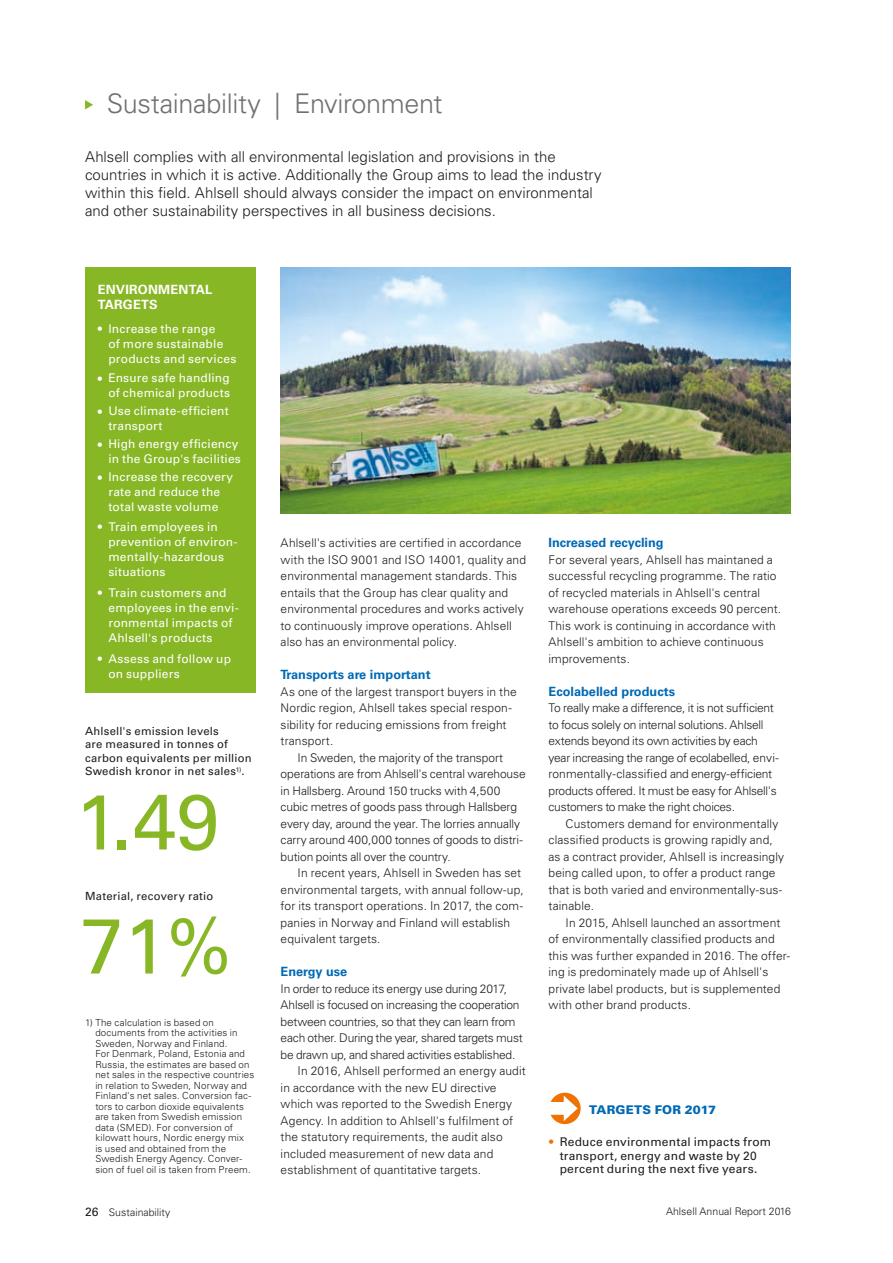
<style>
.page{position:relative;width:893px;height:1263px;background:#fff}
.page>*{position:absolute;margin:0;border:0;box-sizing:border-box;transform-origin:0 0}
.t1{font:78px/124.1px "Univers LT Std";color:#88b726}
.t2{font:300 27px "Univers LT Std";letter-spacing:-.01em;color:#70706f}
.t3{font:300 15px/18px "Univers LT Std";color:#1d1d1b}
.t4{font:700 12.75px "Univers LT Std";color:#0069b4}
.t5{font:700 12.75px/15px "Univers LT Std";letter-spacing:.015em;color:#fff}
.t6{font:300 12px/16.5px "Univers LT Std";letter-spacing:.005em;color:#1d1d1b}
.t7{font:300 12px/16.5px "Univers LT Std";letter-spacing:-.02em;color:#1d1d1b}
.t8{font:12px/15px "Univers LT Std";letter-spacing:.015em;color:#fff}
.t9{font:12px/13.5px "Univers LT Std";letter-spacing:.02em;color:#1d1d1b;text-align:center}
.t10{font:300 12px "Univers LT Std";letter-spacing:-.025em;color:#1d1d1b}
.t11{font:900 12px "Univers LT Std";letter-spacing:.015em;color:#0069b4}
.t12{font:11.25px/13.5px "Univers LT Std";letter-spacing:.02em;color:#1d1d1b}
.t13{font:300 10.5px "Univers LT Std";color:#1d1d1b}
.t14{font:300 9.75px/10.5px "Univers LT Std";letter-spacing:.015em;color:#1d1d1b}
.s1{color:#ee7303}
.s2{font-weight:400;font-size:12px}
</style>
<div class="page">
<svg style="left:85px;top:100px;width:8px;height:9px"></svg>
<div style="left:85px;top:267px;width:170px;height:425px;background:#88b726"></div>
<svg style="left:549px;top:1093px;width:32px;height:31px"></svg>
<svg style="left:549px;top:1095px;width:29px;height:26px"></svg>
<img style="left:281px;top:267px;width:510px;height:246px">
<h2 class="t2" style="left:107px;top:87px;width:337px">Sustainability | Environment</h2>
<p class="t3" style="left:85px;top:148px;width:518px">Ahlsell complies with all environmental legislation and provisions in the countries in which it is active. Additionally the Group aims to lead the industry within this field. Ahlsell should always consider the impact on environmental and other sustainability perspectives in all business decisions.</p>
<p class="t5" style="left:98px;top:282px;width:116px">ENVIRONMENTAL<br>TARGETS</p>
<p class="t8" style="left:108px;top:321px;width:129px;text-indent:-11px">• Increase the range<br>of more sustainable products and services</p>
<p class="t8" style="left:98px;top:370px;width:134px;text-align:right">• Ensure safe handling of chemical products</p>
<p class="t8" style="left:108px;top:403px;width:122px;text-indent:-11px">• Use climate-efficient transport</p>
<p class="t8" style="left:98px;top:436px;width:145px;text-align:right">• High energy efficiency in the Group's facilities</p>
<p class="t8" style="left:98px;top:469px;width:137px;text-align:center">• Increase the recovery rate and reduce the total waste volume</p>
<p class="t8" style="left:108px;top:519px;width:131px;text-indent:-11px">• Train employees in prevention of environ&shy;mentally-hazardous situations</p>
<p class="t8" style="left:108px;top:585px;width:132px;text-indent:-11px">• Train customers and employees in the envi&shy;ronmental impacts of<br>Ahlsell's products</p>
<p class="t8" style="left:108px;top:651px;width:124px;text-indent:-11px">• Assess and follow up on suppliers</p>
<p class="t12" style="left:85px;top:724px;width:168px">Ahlsell's emission levels<br>are measured in tonnes of carbon equivalents per million<br>Swedish kronor in net sales<sup>1)</sup>.</p>
<h1 class="t1" style="left:75px;top:760px;width:157px">1.49<br>71%</h1>
<p class="t12" style="left:85px;top:889px;width:130px">Material, recovery ratio</p>
<p class="t14" style="left:95px;top:1017px;width:161px;text-indent:-10px">1) The calculation is based on documents from the activities in<br>Sweden, Norway and Finland.<br>For Denmark, Poland, Estonia and<br>Russia, the estimates are based on net sales in the respective countries in relation to Sweden, Norway and<br>Finland's net sales. Conversion fac&shy;tors to carbon dioxide equivalents are taken from Swedish emission data (SMED). For conversion of kilowatt hours, Nordic energy mix<br>is used and obtained from the<br>Swedish Energy Agency. Conver&shy;sion of fuel oil is taken from Preem.</p>
<p class="t6" style="left:281px;top:535px;width:247px">Ahlsell's activities are certified in accordance with the ISO 9001 and ISO 14001, quality and environmental management standards. This entails that the Group has clear quality and environmental procedures and works actively to continuously improve operations. Ahlsell also has an environmental policy.</p>
<p class="t4" style="left:281px;top:667px;width:151px">Transports are important</p>
<p class="t6" style="left:281px;top:683px;width:238px">As one of the largest transport buyers in the Nordic region, Ahlsell takes special respon&shy;sibility for reducing emissions from freight transport.</p>
<p class="t6" style="left:281px;top:749px;width:246px;text-indent:17px">In Sweden, the majority of the transport operations are from Ahlsell's central warehouse in Hallsberg. Around 150 trucks with 4,500 cubic metres of goods pass through Hallsberg every day, around the year. The lorries annually carry around 400,000 tonnes of goods to distri&shy;bution points all over the country.</p>
<p class="t6" style="left:281px;top:865px;width:245px;text-indent:17px">In recent years, Ahlsell in Sweden has set environmental targets, with annual follow-up, for its transport operations. In 2017, the com&shy;panies in Norway and Finland will establish equivalent targets.</p>
<p class="t4" style="left:281px;top:964px;width:68px">Energy use</p>
<p class="t7" style="left:281px;top:980px;width:228px">In order to reduce its energy use during 2017,</p>
<p class="t7" style="left:281px;top:997px;width:240px">Ahlsell is focused on increasing the cooperation</p>
<p class="t7" style="left:281px;top:1013px;width:236px">between countries, so that they can learn from</p>
<p class="t10" style="left:281px;top:1031px;width:244px">each other. During the year, shared targets must</p>
<p class="t7" style="left:281px;top:1046px;width:236px">be drawn up, and shared activities established.</p>
<p class="t6" style="left:298px;top:1063px;width:230px">In 2016, Ahlsell performed an energy audit</p>
<p class="t6" style="left:281px;top:1079px;width:217px">in accordance with the new EU directive</p>
<p class="t6" style="left:281px;top:1096px;width:233px">which was reported to the Swedish Energy</p>
<p class="t6" style="left:281px;top:1112px;width:234px">Agency. In addition to Ahlsell's fulfilment of</p>
<p class="t6" style="left:281px;top:1129px;width:224px">the statutory requirements, the audit also</p>
<p class="t6" style="left:281px;top:1145px;width:214px">included measurement of new data and</p>
<p class="t6" style="left:281px;top:1162px;width:202px">establishment of quantitative targets.</p>
<p class="t4" style="left:549px;top:535px;width:117px">Increased recycling</p>
<p class="t6" style="left:549px;top:551px;width:234px">For several years, Ahlsell has maintaned a successful recycling programme. The ratio of recycled materials in Ahlsell's central warehouse operations exceeds 90 percent.<br>This work is continuing in accordance with Ahlsell's ambition to achieve continuous improvements.</p>
<p class="t4" style="left:549px;top:684px;width:128px">Ecolabelled products</p>
<p class="t7" style="left:549px;top:700px;width:232px">To really make a difference, it is not sufficient to focus solely on internal solutions. Ahlsell extends beyond its own activities by each year increasing the range of ecolabelled, envi&shy;ronmentally-classified and energy-efficient products offered. It must be easy for Ahlsell's customers to make the right choices.</p>
<p class="t6" style="left:549px;top:815px;width:237px;text-indent:17px">Customers demand for environmentally classified products is growing rapidly and, as a contract provider, Ahlsell is increasingly being called upon, to offer a product range that is both varied and environmentally-sus&shy;tainable.</p>
<p class="t6" style="left:549px;top:914px;width:243px;text-indent:17px">In 2015, Ahlsell launched an assortment of environmentally classified products and this was further expanded in 2016. The offer&shy;ing is predominately made up of Ahlsell's private label products, but is supplemented with other brand products.</p>
<p class="t11" style="left:589px;top:1102px;width:128px">TARGETS FOR 2017</p>
<p class="t9" style="left:549px;top:1135px;width:224px"><span class="s1">•</span> Reduce environmental impacts from transport, energy and waste by 20 percent during the next five years.</p>
<p class="t13" style="left:85px;top:1206px;width:87px"><span class="s2">26</span> Sustainability</p>
<p class="t13" style="left:666px;top:1205px;width:126px">Ahlsell Annual Report 2016</p>
</div>
